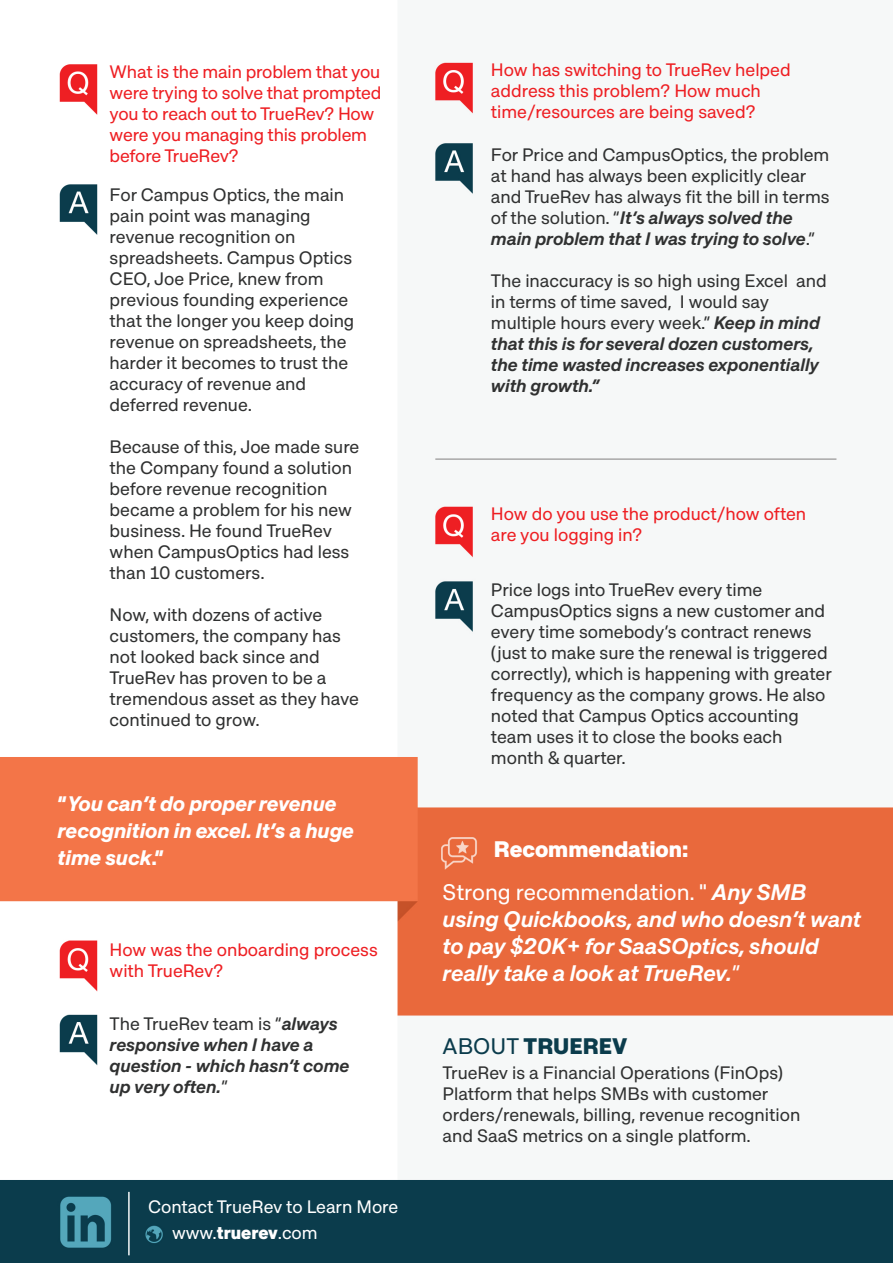
<style>
.page{position:relative;width:893px;height:1263px;background:#fff}
.page>*{position:absolute;margin:0;border:0;box-sizing:border-box;transform-origin:0 0}
.t1{font:italic 600 22.5px/27px "Approach";color:#fff}
.t2{font:900 22.5px "Approach";color:#fff}
.t3{font:900 22.5px "Approach";color:#0b3c4c}
.t4{font:italic 700 21px/27px "Approach";color:#fff}
.t5{font:18px/21px "Approach";color:#303131}
.t6{font:18px/21px "Approach";letter-spacing:-.01em;color:#ee1f23}
.t7{font:italic 600 18px/21px "Approach";color:#303131}
.t8{font:18px/26.2px "Approach";color:#fff}
.s1{font-style:normal}
.s2{font-weight:400;font-style:normal}
.s3{font-weight:900}
.s4{font-weight:600;font-style:italic}
.s5{font-weight:400}
</style>
<div class="page">
<img style="left:0;top:62px;width:893px;height:1201px">
<p class="t6" style="left:110px;top:60px;width:273px">What is the main problem that you were trying to solve that prompted you to reach out to TrueRev? How were you managing this problem before TrueRev?</p>
<p class="t5" style="left:110px;top:184px;width:246px">For Campus Optics, the main pain point was managing revenue recognition on spreadsheets. Campus Optics<br>CEO, Joe Price, knew from previous founding experience that the longer you keep doing revenue on spreadsheets, the harder it becomes to trust the accuracy of revenue and deferred revenue.</p>
<p class="t5" style="left:110px;top:436px;width:251px">Because of this, Joe made sure the Company found a solution before revenue recognition became a problem for his new business. He found TrueRev when CampusOptics had less than 10 customers.</p>
<p class="t5" style="left:110px;top:604px;width:251px">Now, with dozens of active customers, the company has not looked back since and<br>TrueRev has proven to be a tremendous asset as they have continued to grow.</p>
<p class="t4" style="left:58px;top:790px;width:298px"><span class="s1">“</span>You can’t do proper revenue recognition in excel. It’s a huge time suck<span class="s1">.”</span></p>
<p class="t6" style="left:110px;top:938px;width:270px">How was the onboarding process with TrueRev?</p>
<p class="t7" style="left:110px;top:1012px;width:241px"><span class="s2">The TrueRev team is “</span>always responsive when I have a question - which hasn’t come up very often.<span class="s2">”</span></p>
<p class="t8" style="left:172px;top:1192px;width:228px;text-indent:-24px">Contact TrueRev to Learn More www.<span class="s3">truerev</span>.com</p>
<p class="t6" style="left:491px;top:59px;width:301px">How has switching to TrueRev helped address this problem? How much time/resources are being saved?</p>
<p class="t5" style="left:491px;top:143px;width:340px">For Price and CampusOptics, the problem at hand has always been explicitly clear and TrueRev has always fit the bill in terms of the solution. “<span class="s4">It’s always solved the main problem that I was trying to solve</span>.”</p>
<p class="t7" style="left:491px;top:270px;width:337px"><span class="s2">The inaccuracy is so high using Excel and in terms of time saved, I would say multiple hours every week.”</span> Keep in mind that this is for several dozen customers, the time wasted increases exponentially with growth.”</p>
<p class="t6" style="left:491px;top:503px;width:317px">How do you use the product/how often are you logging in?</p>
<p class="t5" style="left:491px;top:578px;width:342px">Price logs into TrueRev every time CampusOptics signs a new customer and every time somebody’s contract renews (just to make sure the renewal is triggered correctly), which is happening with greater frequency as the company grows. He also noted that Campus Optics accounting team uses it to close the books each month &amp; quarter.</p>
<p class="t2" style="left:494px;top:835px;width:196px">Recommendation:</p>
<p class="t1" style="left:443px;top:878px;width:420px"><span class="s2">Strong recommendation. "</span> Any SMB using Quickbooks, and who doesn’t want to pay $20K+ for SaaSOptics, should really take a look at TrueRev.<span class="s2">”</span></p>
<p class="t3" style="left:443px;top:1031px;width:186px"><span class="s5">ABOUT</span> TRUEREV</p>
<p class="t5" style="left:443px;top:1062px;width:359px">TrueRev is a Financial Operations (FinOps)<br>Platform that helps SMBs with customer orders/renewals, billing, revenue recognition and SaaS metrics on a single platform.</p>
</div>
